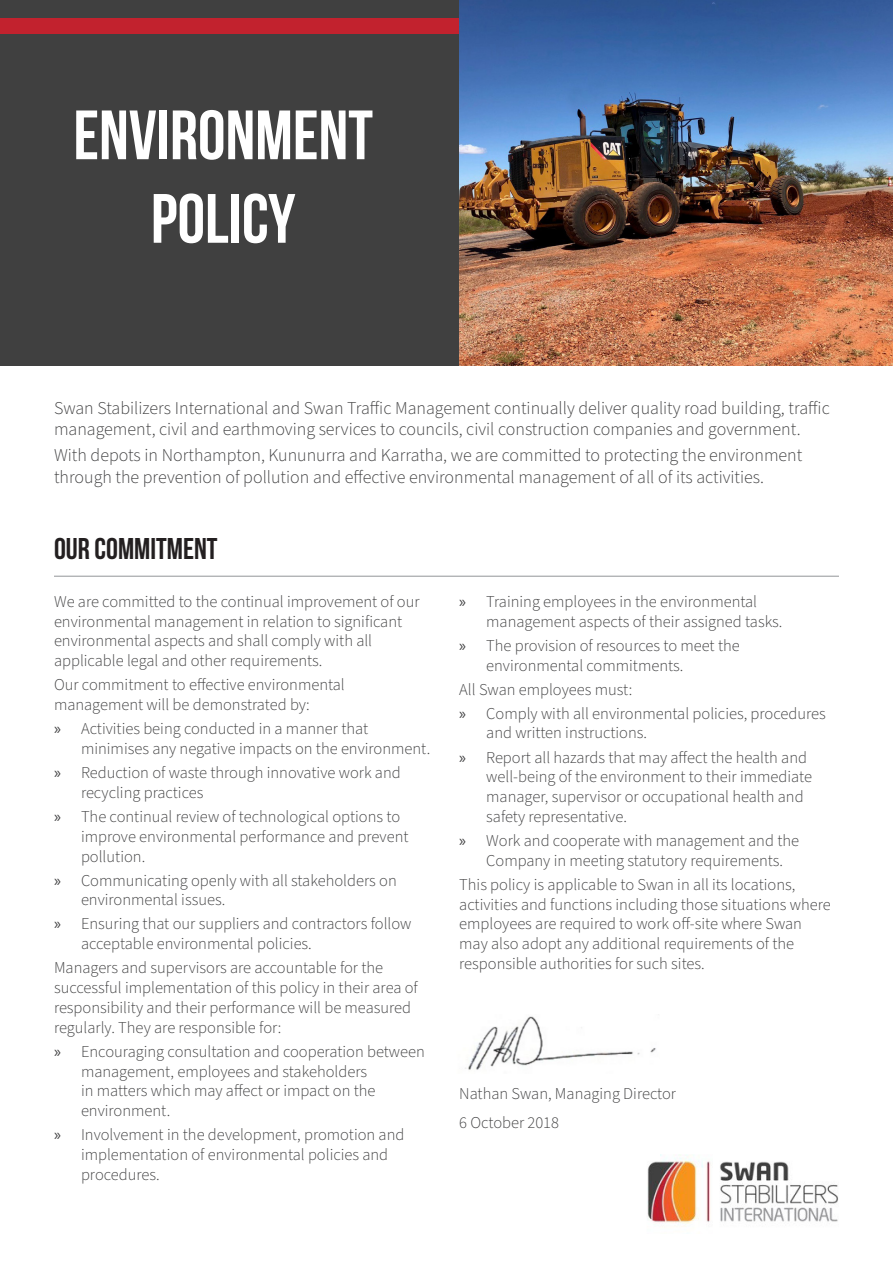
<style>
.page{position:relative;width:893px;height:1263px;background:#fff}
.page>*{position:absolute;margin:0;border:0;box-sizing:border-box;transform-origin:0 0}
.t1{font:700 69.6px "Bebas Neue";color:#fff}
.t2{font:30px "Bebas Neue";color:#231f20}
.t3{font:300 18px/21.6px "Source Sans Pro";color:#3e3e3f}
.t4{font:300 16.5px/19.8px "Source Sans Pro";color:#3e3e3f}
.s1{font-family:"Myriad Pro";font-weight:400}
</style>
<div class="page">
<img style="left:647px;top:1154px;width:191px;height:70px">
<div style="left:0;top:0;width:459px;height:366px;background:#404040"></div>
<div style="left:0;top:18px;width:459px;height:15px;background:#c2222e"></div>
<img style="left:459px;top:0;width:434px;height:366px">
<hr style="left:54px;top:576px;width:785px;height:1px;background:#939598">
<img style="left:465px;top:1016px;width:191px;height:54px">
<p class="t1" style="left:73px;top:97px;width:301px">ENVIRONMENT</p>
<p class="t1" style="left:151px;top:180px;width:146px">POLICY</p>
<p class="t3" style="left:54px;top:398px;width:777px">Swan Stabilizers International and Swan Traffic Management continually deliver quality road building, traffic management, civil and earthmoving services to councils, civil construction companies and government.</p>
<p class="t3" style="left:54px;top:445px;width:750px">With depots in Northampton, Kununurra and Karratha, we are committed to protecting the environment through the prevention of pollution and effective environmental management of all of its activities.</p>
<p class="t2" style="left:54px;top:532px;width:165px">OUR COMMITMENT</p>
<p class="t4" style="left:54px;top:592px;width:367px">We are committed to the continual improvement of our environmental management in relation to significant environmental aspects and shall comply with all applicable legal and other requirements.</p>
<p class="t4" style="left:54px;top:675px;width:292px">Our commitment to effective environmental management will be demonstrated by:</p>
<p class="t4" style="left:81px;top:719px;width:351px;text-indent:-27px"><span class="s1">»</span> Activities being conducted in a manner that minimises any negative impacts on the environment.</p>
<p class="t4" style="left:81px;top:763px;width:321px;text-indent:-27px"><span class="s1">»</span> Reduction of waste through innovative work and recycling practices</p>
<p class="t4" style="left:81px;top:807px;width:329px;text-indent:-27px"><span class="s1">»</span> The continual review of technological options to improve environmental performance and prevent pollution.</p>
<p class="t4" style="left:81px;top:871px;width:317px;text-indent:-27px"><span class="s1">»</span> Communicating openly with all stakeholders on environmental issues.</p>
<p class="t4" style="left:81px;top:914px;width:332px;text-indent:-27px"><span class="s1">»</span> Ensuring that our suppliers and contractors follow acceptable environmental policies.</p>
<p class="t4" style="left:54px;top:958px;width:365px">Managers and supervisors are accountable for the successful implementation of this policy in their area of responsibility and their performance will be measured regularly. They are responsible for:</p>
<p class="t4" style="left:81px;top:1042px;width:345px;text-indent:-27px"><span class="s1">»</span> Encouraging consultation and cooperation between management, employees and stakeholders<br>in matters which may affect or impact on the environment.</p>
<p class="t4" style="left:81px;top:1125px;width:325px;text-indent:-27px"><span class="s1">»</span> Involvement in the development, promotion and implementation of environmental policies and procedures.</p>
<p class="t4" style="left:486px;top:592px;width:298px;text-indent:-27px"><span class="s1">»</span> Training employees in the environmental management aspects of their assigned tasks.</p>
<p class="t4" style="left:486px;top:636px;width:255px;text-indent:-27px"><span class="s1">»</span> The provision of resources to meet the environmental commitments.</p>
<p class="t4" style="left:459px;top:680px;width:174px">All Swan employees must:</p>
<p class="t4" style="left:486px;top:704px;width:341px;text-indent:-27px"><span class="s1">»</span> Comply with all environmental policies, procedures and written instructions.</p>
<p class="t4" style="left:486px;top:748px;width:327px;text-indent:-27px"><span class="s1">»</span> Report all hazards that may affect the health and well-being of the environment to their immediate manager, supervisor or occupational health and safety representative.</p>
<p class="t4" style="left:486px;top:831px;width:314px;text-indent:-27px"><span class="s1">»</span> Work and cooperate with management and the<br>Company in meeting statutory requirements.</p>
<p class="t4" style="left:459px;top:875px;width:373px">This policy is applicable to Swan in all its locations, activities and functions including those situations where employees are required to work off-site where Swan may also adopt any additional requirements of the responsible authorities for such sites.</p>
<p class="t4" style="left:459px;top:1084px;width:218px">Nathan Swan, Managing Director</p>
<p class="t4" style="left:459px;top:1113px;width:101px">6 October 2018</p>
</div>
